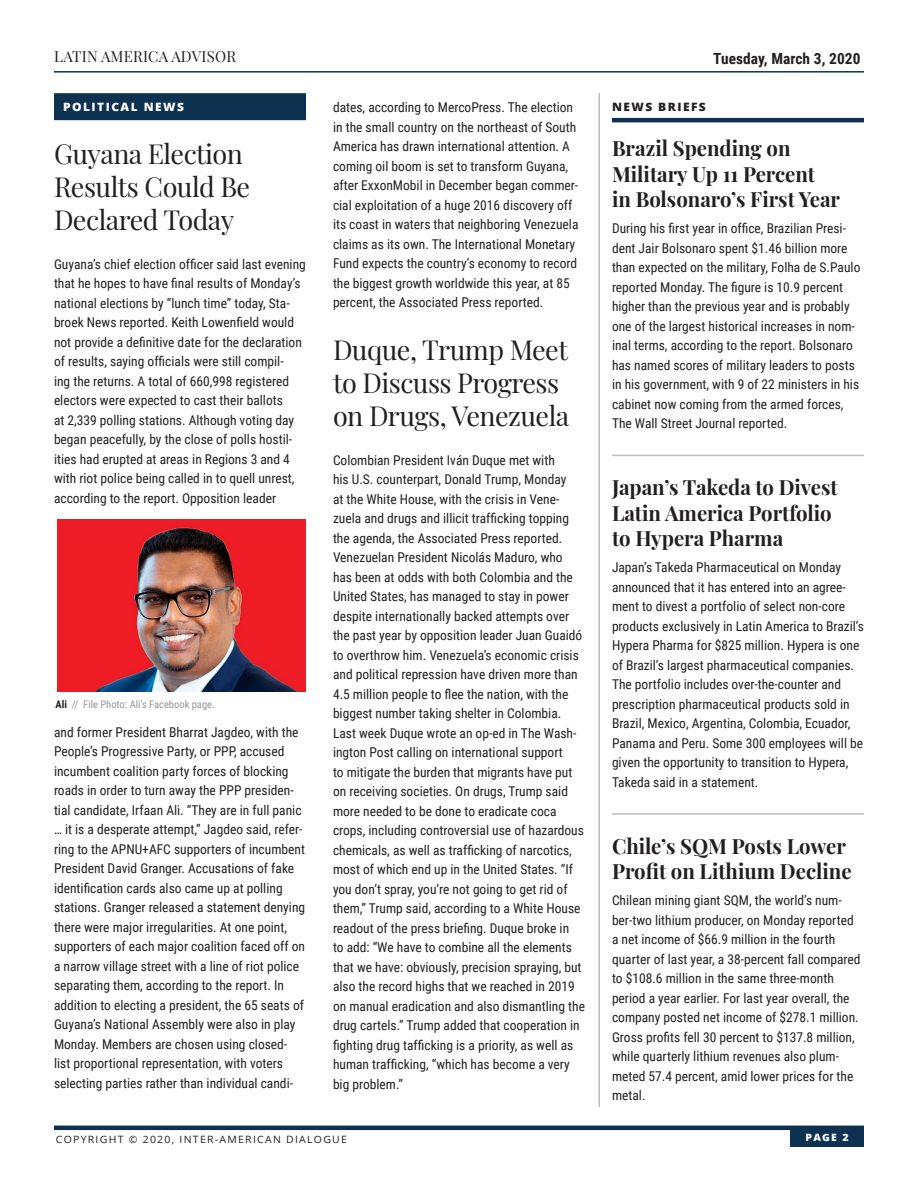
<style>
.page{position:relative;width:918px;height:1188px;background:#fff}
.page>*{position:absolute;margin:0;border:0;box-sizing:border-box;transform-origin:0 0}
.Subhead_18pt{font:27px/33px "Playfair Display";letter-spacing:-.02em;color:#231f20}
.Subhead-_14pt_-_BOLD{font:700 21px/25.5px "Playfair Display";color:#231f20}
.News_Briefs__Subhea{font:700 21px/25.5px "Playfair Display";color:#231f20}
.t1{font:700 15.3px "Roboto Condensed";letter-spacing:.005em;color:#231f20}
.t2{font:15px "Playfair Display";letter-spacing:.015em;color:#231f20}
.Main_Body_Text{font:13.5px/19.5px "Roboto Condensed";color:#231f20}
.News_Briefs__Body_T{font:13.5px/19.5px "Roboto Condensed";color:#231f20}
.News_Briefs__Subhea-2{font:13.5px/19.5px "Roboto Condensed";color:#231f20}
.Sections_-_with_Blue{font:800 11.55px "Open Sans";letter-spacing:.12em;color:#fff;scale:1.04 1}
.News_Briefs__Title{font:800 11.55px "Open Sans";letter-spacing:.12em;color:#231f20;scale:1.04 1}
.Photo_caption{font:10.5px "Roboto Condensed";color:#939598}
.t3{font:10.05px "Open Sans";letter-spacing:.12em;color:#231f20;scale:1.04 1}
.t4{font:800 10.05px "Open Sans";color:#fff;scale:1.04 1}
.s1{font-weight:700;color:#231f20}
</style>
<div class="page">
<hr style="left:54px;top:1126px;width:810px;height:4px;background:#0c3151">
<div style="left:790px;top:1129px;width:74px;height:18px;background:#0c3151"></div>
<hr style="left:54px;top:71px;width:810px;height:2px;background:#0c3151">
<hr style="left:612px;top:118px;width:252px;height:4px;background:#0c3151">
<hr style="left:612px;top:455px;width:252px;height:1px;background:#bcbdc0">
<hr style="left:612px;top:813px;width:252px;height:2px;background:#bcbdc0">
<div style="left:54px;top:93px;width:252px;height:27px;background:#0c3151"></div>
<hr style="left:598px;top:93px;width:2px;height:1014px;background:#bcbdc0">
<img style="left:57px;top:519px;width:248px;height:172px">
<p class="t2" style="left:54px;top:45px;width:183px">LATIN AMERICA ADVISOR</p>
<p class="Sections_-_with_Blue" style="left:63px;top:98px;width:118px">POLITICAL NEWS</p>
<p class="Subhead_18pt" style="left:54px;top:135px;width:198px">Guyana Election<br>Results Could Be<br>Declared Today</p>
<p class="Main_Body_Text" style="left:54px;top:254px;width:253px">Guyana’s chief election officer said last evening that he hopes to have final results of Monday’s national elections by “lunch time” today, Sta&shy;broek News reported. Keith Lowenfield would not provide a definitive date for the declaration of results, saying officials were still compil-<br>ing the returns. A total of 660,998 registered electors were expected to cast their ballots<br>at 2,339 polling stations. Although voting day began peacefully, by the close of polls hostil&shy;ities had erupted at areas in Regions 3 and 4 with riot police being called in to quell unrest, according to the report. Opposition leader</p>
<p class="Photo_caption" style="left:56px;top:697px;width:161px"><span class="s1">Ali</span> // File Photo: Ali’s Facebook page.</p>
<p class="Main_Body_Text" style="left:54px;top:722px;width:253px">and former President Bharrat Jagdeo, with the People’s Progressive Party, or PPP, accused incumbent coalition party forces of blocking roads in order to turn away the PPP presiden&shy;tial candidate, Irfaan Ali. “They are in full panic … it is a desperate attempt,” Jagdeo said, refer&shy;ring to the APNU+AFC supporters of incumbent President David Granger. Accusations of fake identification cards also came up at polling stations. Granger released a statement denying there were major irregularities. At one point, supporters of each major coalition faced off on a narrow village street with a line of riot police separating them, according to the report. In addition to electing a president, the 65 seats of Guyana’s National Assembly were also in play Monday. Members are chosen using closed&shy;list proportional representation, with voters selecting parties rather than individual candi-</p>
<p class="Main_Body_Text" style="left:333px;top:97px;width:247px">dates, according to MercoPress. The election in the small country on the northeast of South America has drawn international attention. A coming oil boom is set to transform Guyana, after ExxonMobil in December began commer&shy;cial exploitation of a huge 2016 discovery off its coast in waters that neighboring Venezuela claims as its own. The International Monetary Fund expects the country’s economy to record the biggest growth worldwide this year, at 85 percent, the Associated Press reported.</p>
<p class="Subhead_18pt" style="left:333px;top:331px;width:238px">Duque, Trump Meet to Discuss Progress on Drugs, Venezuela</p>
<p class="Main_Body_Text" style="left:333px;top:450px;width:253px">Colombian President Iván Duque met with<br>his U.S. counterpart, Donald Trump, Monday<br>at the White House, with the crisis in Vene&shy;zuela and drugs and illicit trafficking topping the agenda, the Associated Press reported.<br>Venezuelan President Nicolás Maduro, who has been at odds with both Colombia and the United States, has managed to stay in power despite internationally backed attempts over the past year by opposition leader Juan Guaidó to overthrow him. Venezuela’s economic crisis and political repression have driven more than 4.5 million people to flee the nation, with the biggest number taking shelter in Colombia.<br>Last week Duque wrote an op-ed in The Wash&shy;ington Post calling on international support<br>to mitigate the burden that migrants have put on receiving societies. On drugs, Trump said more needed to be done to eradicate coca crops, including controversial use of hazardous chemicals, as well as trafficking of narcotics, most of which end up in the United States. “If you don’t spray, you’re not going to get rid of them,” Trump said, according to a White House readout of the press briefing. Duque broke in<br>to add: “We have to combine all the elements that we have: obviously, precision spraying, but also the record highs that we reached in 2019 on manual eradication and also dismantling the drug cartels.” Trump added that cooperation in fighting drug tafficking is a priority, as well as human trafficking, “which has become a very big problem.”</p>
<p class="t1" style="left:713px;top:47px;width:149px">Tuesday, March 3, 2020</p>
<p class="News_Briefs__Title" style="left:612px;top:98px;width:92px">NEWS BRIEFS</p>
<p class="News_Briefs__Subhea" style="left:612px;top:134px;width:230px">Brazil Spending on<br>Military Up 11 Percent<br>in Bolsonaro’s First Year</p>
<p class="News_Briefs__Subhea-2" style="left:612px;top:218px;width:250px">During his first year in office, Brazilian Presi&shy;dent Jair Bolsonaro spent $1.46 billion more than expected on the military, Folha de S.Paulo reported Monday. The figure is 10.9 percent higher than the previous year and is probably one of the largest historical increases in nom&shy;inal terms, according to the report. Bolsonaro has named scores of military leaders to posts in his government, with 9 of 22 ministers in his cabinet now coming from the armed forces, The Wall Street Journal reported.</p>
<p class="Subhead-_14pt_-_BOLD" style="left:612px;top:473px;width:227px">Japan’s Takeda to Divest<br>Latin America Portfolio to Hypera Pharma</p>
<p class="News_Briefs__Body_T" style="left:612px;top:557px;width:254px">Japan’s Takeda Pharmaceutical on Monday announced that it has entered into an agree&shy;ment to divest a portfolio of select non-core products exclusively in Latin America to Brazil’s Hypera Pharma for $825 million. Hypera is one of Brazil’s largest pharmaceutical companies.<br>The portfolio includes over-the-counter and prescription pharmaceutical products sold in Brazil, Mexico, Argentina, Colombia, Ecuador, Panama and Peru. Some 300 employees will be given the opportunity to transition to Hypera, Takeda said in a statement.</p>
<p class="Subhead-_14pt_-_BOLD" style="left:612px;top:831px;width:241px">Chile’s SQM Posts Lower<br>Profit on Lithium Decline</p>
<p class="News_Briefs__Body_T" style="left:612px;top:890px;width:250px">Chilean mining giant SQM, the world’s num&shy;ber-two lithium producer, on Monday reported a net income of $66.9 million in the fourth quarter of last year, a 38-percent fall compared to $108.6 million in the same three-month period a year earlier. For last year overall, the company posted net income of $278.1 million.<br>Gross profits fell 30 percent to $137.8 million, while quarterly lithium revenues also plum&shy;meted 57.4 percent, amid lower prices for the metal.</p>
<p class="t3" style="left:56px;top:1132px;width:281px">COPYRIGHT © 2020, INTER-AMERICAN DIALOGUE</p>
<p class="t4" style="left:806px;top:1129px;width:43px">PAGE 2</p>
</div>
